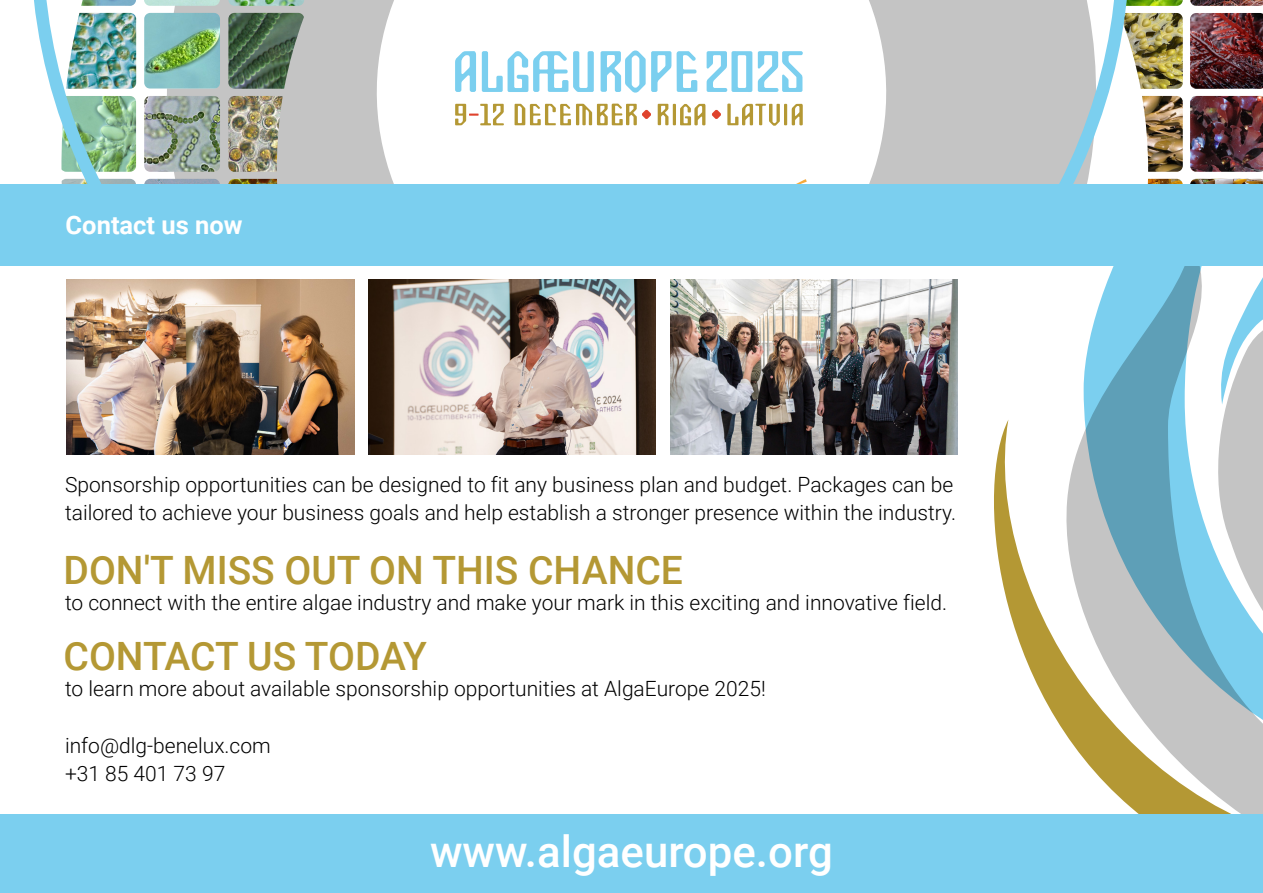
<style>
.page{position:relative;width:1263px;height:893px;background:#fff}
.page>*{position:absolute;margin:0;border:0;box-sizing:border-box;transform-origin:0 0}
.t1{font:500 43.8px "Roboto";color:#fff}
.t2{font:500 39px/85.5px "Roboto";color:#b49834}
.t3{font:700 25.5px "Roboto";color:#fff}
.t4{font:300 21px/28.5px "Roboto";color:#000}
</style>
<div class="page">
<svg style="left:976px;top:420px;width:90px;height:395px"></svg>
<svg style="left:1066px;top:266px;width:197px;height:549px"></svg>
<img style="left:368px;top:279px;width:287px;height:175px">
<img style="left:67px;top:279px;width:287px;height:175px">
<img style="left:670px;top:279px;width:287px;height:175px">
<img style="left:1190px;top:96px;width:73px;height:76px">
<img style="left:1190px;top:179px;width:73px;height:5px">
<img style="left:1190px;top:13px;width:73px;height:76px">
<img style="left:1190px;top:0;width:73px;height:6px">
<img style="left:34px;top:0;width:507px;height:184px">
<svg style="left:689px;top:0;width:494px;height:184px"></svg>
<svg style="left:455px;top:51px;width:21px;height:41px"></svg>
<svg style="left:792px;top:104px;width:11px;height:21px"></svg>
<svg style="left:680px;top:104px;width:25px;height:21px"></svg>
<svg style="left:658px;top:104px;width:10px;height:21px"></svg>
<svg style="left:482px;top:51px;width:112px;height:41px"></svg>
<svg style="left:601px;top:50px;width:96px;height:43px"></svg>
<svg style="left:707px;top:51px;width:45px;height:41px"></svg>
<svg style="left:758px;top:51px;width:45px;height:41px"></svg>
<svg style="left:455px;top:104px;width:49px;height:21px"></svg>
<hr style="left:673px;top:104px;width:3px;height:21px;background:#b49834">
<hr style="left:784px;top:104px;width:3px;height:21px;background:#b49834">
<svg style="left:727px;top:104px;width:53px;height:22px"></svg>
<svg style="left:514px;top:104px;width:137px;height:21px"></svg>
<svg style="left:712px;top:110px;width:9px;height:9px"></svg>
<svg style="left:786px;top:179px;width:21px;height:5px"></svg>
<div style="left:0;top:184px;width:1263px;height:82px;background:#7bcfef"></div>
<div style="left:0;top:815px;width:1263px;height:78px;background:#7bcfef"></div>
<p class="t3" style="left:66px;top:207px;width:179px">Contact us now</p>
<p class="t4" style="left:65px;top:469px;width:892px">Sponsorship opportunities can be designed to fit any business plan and budget. Packages can be tailored to achieve your business goals and help establish a stronger presence within the industry.</p>
<h2 class="t2" style="left:64px;top:526px;width:621px">DON'T MISS OUT ON THIS CHANCE<br>CONTACT US TODAY</h2>
<p class="t4" style="left:65px;top:588px;width:884px">to connect with the entire algae industry and make your mark in this exciting and innovative field.</p>
<p class="t4" style="left:65px;top:673px;width:702px">to learn more about available sponsorship opportunities at AlgaEurope 2025!</p>
<p class="t4" style="left:65px;top:730px;width:207px">info@dlg-benelux.com +31 85 401 73 97</p>
<h1 class="t1" style="left:430px;top:821px;width:404px">www.algaeurope.org</h1>
</div>
